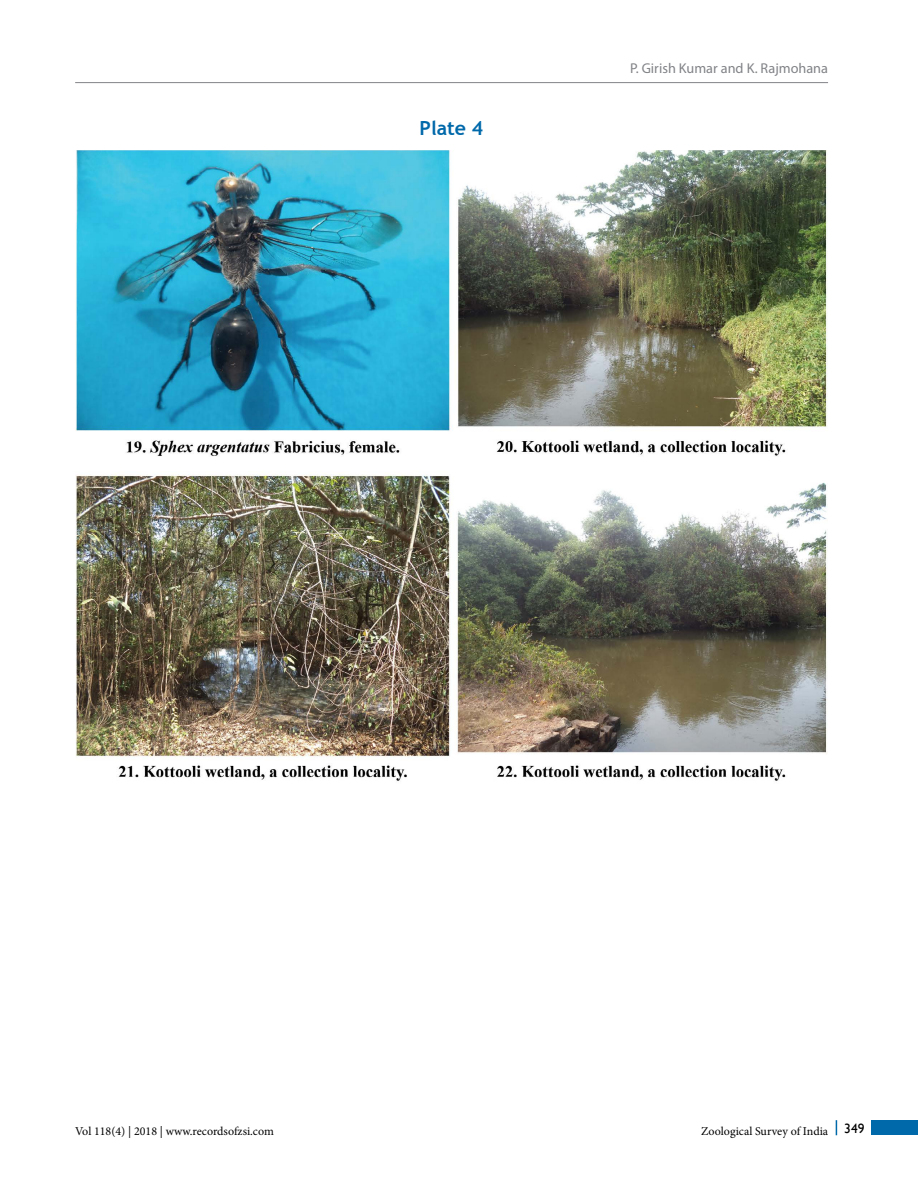
<style>
.page{position:relative;width:918px;height:1188px;background:#fff}
.page>*{position:absolute;margin:0;border:0;box-sizing:border-box;transform-origin:0 0}
.t1{font:700 19.5px "Trebuchet MS";color:#0069aa}
.t2{font:14.25px "Myriad Pro";color:#818387}
.t3{font:12px "Minion Pro";color:#000}
.s1{font-family:"Gill Sans";font-size:13.5px}
</style>
<div class="page">
<div style="left:872px;top:1120px;width:46px;height:15px;background:#0069aa"></div>
<svg style="left:836px;top:1120px;width:1px;height:15px"></svg>
<hr style="left:75px;top:82px;width:753px;height:1px;background:#818387">
<img style="left:75px;top:150px;width:753px;height:631px">
<h1 class="t1" style="left:420px;top:116px;width:65px">Plate 4</h1>
<p class="t2" style="left:630px;top:59px;width:199px">P. Girish Kumar and K. Rajmohana</p>
<p class="t3" style="left:75px;top:1123px;width:200px">Vol 118(4) | 2018 | www.recordsofzsi.com</p>
<p class="t3" style="left:701px;top:1123px;width:165px">Zoological Survey of India <span class="s1">349</span></p>
</div>
